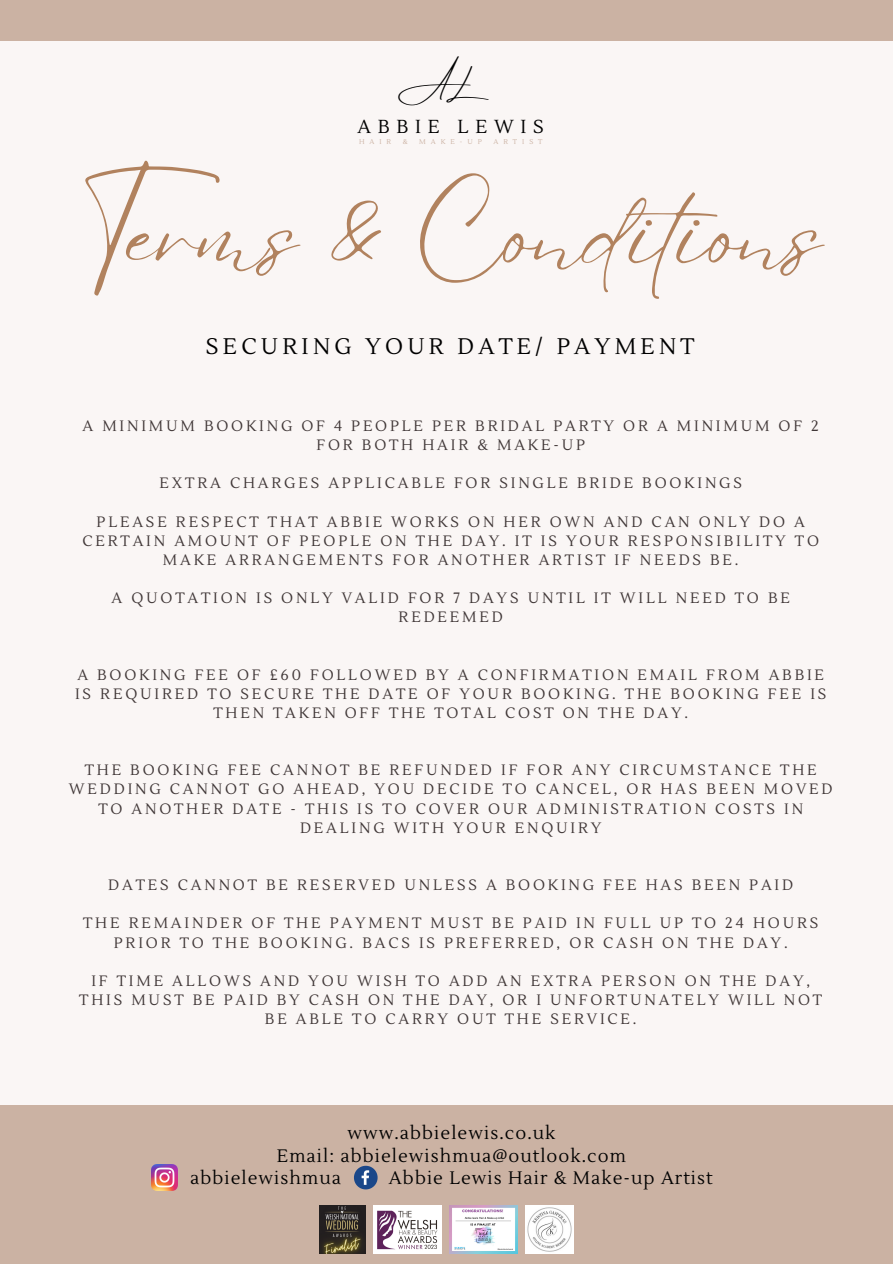
<style>
.page{position:relative;width:893px;height:1264px;background:#fff}
.page>*{position:absolute;margin:0;border:0;box-sizing:border-box;transform-origin:0 0}
.t1{font:94.95px "Eyesome Script";color:#b1825e}
.t2{font:22.5px "Lustria";letter-spacing:.185em;color:#000}
.t3{font:21.45px "Amsterdam Four";color:#000}
.t4{font:18.75px "Lustria";letter-spacing:.36em;color:#000}
.t5{font:18px "Lustria";letter-spacing:.06em;color:#000}
.t6{font:15px/19.2px "Lustria";letter-spacing:.185em;color:#403737;text-align:center}
.t7{font:6.9px "Lustria";letter-spacing:.715em;color:#cbb2a3}
</style>
<div class="page">
<div style="left:0;top:0;width:892px;height:1263px;background:#faf6f5"></div>
<div style="left:0;top:0;width:892px;height:40px;background:#cbb2a3"></div>
<div style="left:0;top:1105px;width:892px;height:158px;background:#cbb2a3"></div>
<img style="left:374px;top:1205px;width:67px;height:48px">
<img style="left:319px;top:1205px;width:46px;height:48px">
<img style="left:525px;top:1205px;width:48px;height:48px">
<img style="left:449px;top:1205px;width:68px;height:48px">
<svg style="left:354px;top:1165px;width:23px;height:24px"></svg>
<img style="left:151px;top:1164px;width:26px;height:26px">
<p class="t3" style="left:413px;top:75px;width:77px">AL</p>
<p class="t4" style="left:357px;top:115px;width:188px">ABBIE LEWIS</p>
<p class="t7" style="left:359px;top:137px;width:34px">HAIR</p>
<p class="t7" style="left:403px;top:137px;width:6px">&amp;</p>
<p class="t7" style="left:419px;top:137px;width:64px">MAKE-UP</p>
<p class="t7" style="left:493px;top:137px;width:51px">ARTIST</p>
<p class="t1" style="left:81px;top:173px;width:742px">Terms &amp; Conditions</p>
<p class="t2" style="left:206px;top:333px;width:490px">SECURING YOUR DATE/ PAYMENT</p>
<p class="t6" style="left:83px;top:416px;width:737px">A MINIMUM BOOKING OF 4 PEOPLE PER BRIDAL PARTY OR A MINIMUM OF 2<br>FOR BOTH HAIR &amp; MAKE-UP</p>
<p class="t6" style="left:159px;top:474px;width:584px">EXTRA CHARGES APPLICABLE FOR SINGLE BRIDE BOOKINGS</p>
<p class="t6" style="left:82px;top:512px;width:738px">PLEASE RESPECT THAT ABBIE WORKS ON HER OWN AND CAN ONLY DO A<br>CERTAIN AMOUNT OF PEOPLE ON THE DAY. IT IS YOUR RESPONSIBILITY TO<br>MAKE ARRANGEMENTS FOR ANOTHER ARTIST IF NEEDS BE.</p>
<p class="t6" style="left:112px;top:588px;width:679px">A QUOTATION IS ONLY VALID FOR 7 DAYS UNTIL IT WILL NEED TO BE<br>REDEEMED</p>
<p class="t6" style="left:75px;top:665px;width:752px">A BOOKING FEE OF £60 FOLLOWED BY A CONFIRMATION EMAIL FROM ABBIE<br>IS REQUIRED TO SECURE THE DATE OF YOUR BOOKING. THE BOOKING FEE IS<br>THEN TAKEN OFF THE TOTAL COST ON THE DAY.</p>
<p class="t6" style="left:69px;top:761px;width:765px">THE BOOKING FEE CANNOT BE REFUNDED IF FOR ANY CIRCUMSTANCE THE WEDDING CANNOT GO AHEAD, YOU DECIDE TO CANCEL, OR HAS BEEN MOVED TO ANOTHER DATE - THIS IS TO COVER OUR ADMINISTRATION COSTS IN DEALING WITH YOUR ENQUIRY</p>
<p class="t6" style="left:108px;top:875px;width:686px">DATES CANNOT BE RESERVED UNLESS A BOOKING FEE HAS BEEN PAID</p>
<p class="t6" style="left:83px;top:914px;width:736px">THE REMAINDER OF THE PAYMENT MUST BE PAID IN FULL UP TO 24 HOURS<br>PRIOR TO THE BOOKING. BACS IS PREFERRED, OR CASH ON THE DAY.</p>
<p class="t6" style="left:79px;top:971px;width:744px">IF TIME ALLOWS AND YOU WISH TO ADD AN EXTRA PERSON ON THE DAY,<br>THIS MUST BE PAID BY CASH ON THE DAY, OR I UNFORTUNATELY WILL NOT<br>BE ABLE TO CARRY OUT THE SERVICE.</p>
<p class="t5" style="left:347px;top:1121px;width:209px">www.abbielewis.co.uk</p>
<p class="t5" style="left:277px;top:1144px;width:350px">Email: abbielewishmua@outlook.com</p>
<p class="t5" style="left:190px;top:1166px;width:152px">abbielewishmua</p>
<p class="t5" style="left:389px;top:1166px;width:325px">Abbie Lewis Hair &amp; Make-up Artist</p>
</div>
